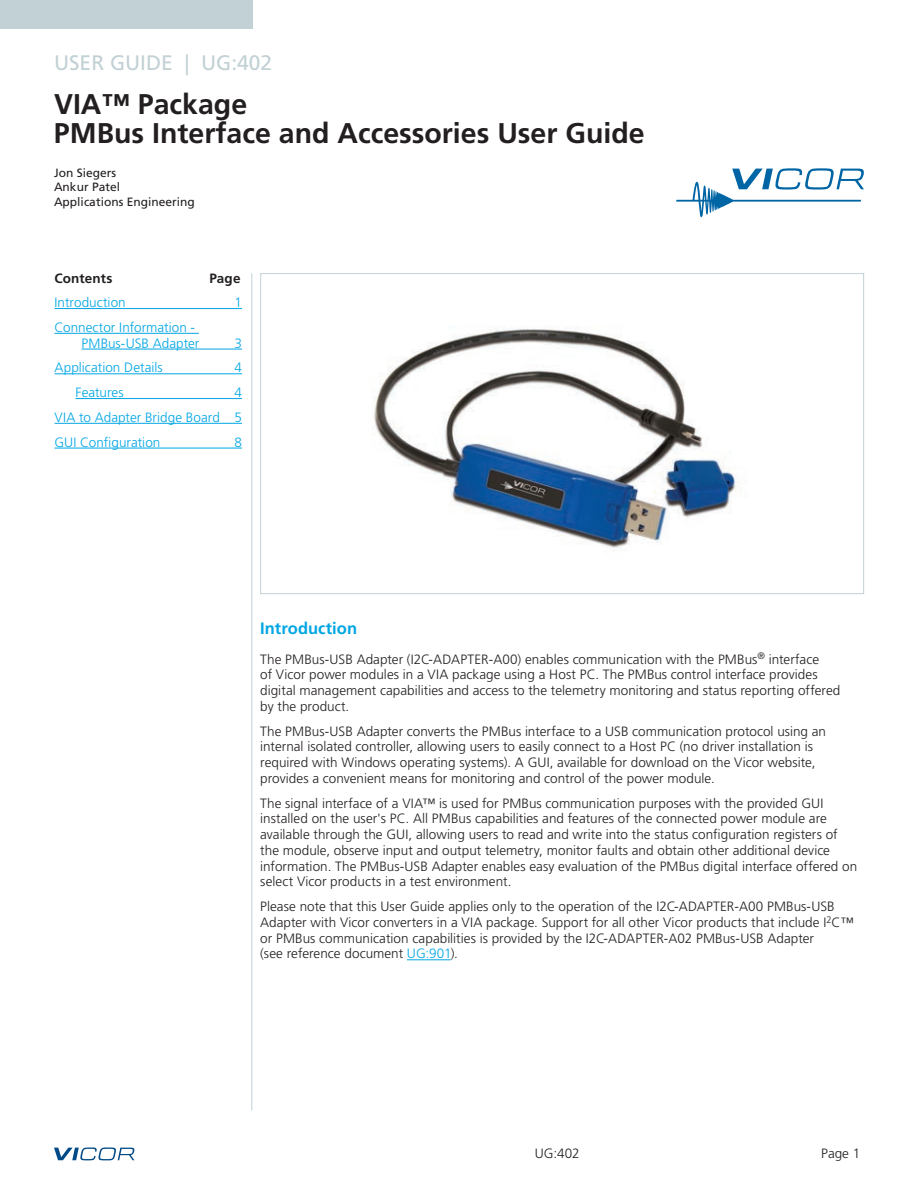
<style>
.page{position:relative;width:918px;height:1188px;background:#fff}
.page>*{position:absolute;margin:0;border:0;box-sizing:border-box;transform-origin:0 0}
.t1{font:700 28.5px/28.5px "Frutiger LT Pro";color:#231f20}
.t2{font:21px "Frutiger LT Pro";color:#c2d1d5}
.t3{font:700 16.5px "Frutiger LT Pro";color:#00a6e4}
.t4{font:300 13.5px/15.8px "Frutiger LT Pro";letter-spacing:.005em;color:#231f20}
.t5{font:300 13.5px/24.8px "Frutiger LT Pro";letter-spacing:.005em;color:#00a6e4}
.t6{font:700 13.5px "Frutiger LT Pro";letter-spacing:.01em;color:#231f20}
.t7{font:12px/14.4px "Frutiger LT Pro";color:#231f20}
.s1{color:#00a6e4}
</style>
<div class="page">
<svg style="left:54px;top:1148px;width:80px;height:12px"></svg>
<hr style="left:407px;top:959px;width:44px;height:1px;background:#00a6e4">
<div style="left:0;top:0;width:252px;height:28px;background:#c2d1d5"></div>
<hr style="left:251px;top:273px;width:1px;height:837px;background:#c2d1d5">
<img style="left:373px;top:329px;width:368px;height:219px">
<hr style="left:55px;top:308px;width:187px;height:1px;background:#00a6e4">
<hr style="left:55px;top:333px;width:144px;height:1px;background:#00a6e4">
<hr style="left:82px;top:349px;width:160px;height:1px;background:#00a6e4">
<hr style="left:55px;top:373px;width:187px;height:1px;background:#00a6e4">
<hr style="left:76px;top:398px;width:166px;height:1px;background:#00a6e4">
<hr style="left:55px;top:423px;width:187px;height:1px;background:#00a6e4">
<hr style="left:55px;top:448px;width:187px;height:1px;background:#00a6e4">
<svg style="left:676px;top:168px;width:188px;height:49px"></svg>
<h2 class="t2" style="left:54px;top:50px;width:220px">USER GUIDE | UG:402</h2>
<h1 class="t1" style="left:54px;top:90px;width:592px">VIA™ Package<br>PMBus Interface and Accessories User Guide</h1>
<p class="t7" style="left:54px;top:166px;width:142px">Jon Siegers<br>Ankur Patel<br>Applications Engineering</p>
<p class="t6" style="left:55px;top:271px;width:59px">Contents</p>
<p class="t6" style="left:209px;top:271px;width:33px">Page</p>
<p class="t5" style="left:55px;top:290px;width:73px">Introduction</p>
<p class="t5" style="left:235px;top:290px;width:9px">1</p>
<p class="t5" style="left:82px;top:320px;width:119px;line-height:15.8px;text-indent:-27px">Connector Information -<br>PMBus-USB Adapter</p>
<p class="t5" style="left:235px;top:331px;width:9px">3</p>
<p class="t5" style="left:55px;top:356px;width:110px">Application Details</p>
<p class="t5" style="left:235px;top:356px;width:9px">4</p>
<p class="t5" style="left:76px;top:380px;width:50px">Features</p>
<p class="t5" style="left:55px;top:380px;width:189px;text-align:justify;text-indent:180px">4<br>VIA to Adapter Bridge Board 5<br>GUI Configuration</p>
<p class="t5" style="left:235px;top:430px;width:9px">8</p>
<p class="t3" style="left:260px;top:619px;width:98px">Introduction</p>
<p class="t4" style="left:260px;top:651px;width:582px">The PMBus-USB Adapter (I2C-ADAPTER-A00) enables communication with the PMBus<sup>®</sup> interface<br>of Vicor power modules in a VIA package using a Host PC. The PMBus control interface provides digital management capabilities and access to the telemetry monitoring and status reporting offered by the product.</p>
<p class="t4" style="left:260px;top:723px;width:567px">The PMBus-USB Adapter converts the PMBus interface to a USB communication protocol using an internal isolated controller, allowing users to easily connect to a Host PC (no driver installation is required with Windows operating systems). A GUI, available for download on the Vicor website, provides a convenient means for monitoring and control of the power module.</p>
<p class="t4" style="left:260px;top:795px;width:598px">The signal interface of a VIA™ is used for PMBus communication purposes with the provided GUI installed on the user's PC. All PMBus capabilities and features of the connected power module are available through the GUI, allowing users to read and write into the status configuration registers of the module, observe input and output telemetry, monitor faults and obtain other additional device information. The PMBus-USB Adapter enables easy evaluation of the PMBus digital interface offered on select Vicor products in a test environment.</p>
<p class="t4" style="left:260px;top:899px;width:595px">Please note that this User Guide applies only to the operation of the I2C-ADAPTER-A00 PMBus-USB Adapter with Vicor converters in a VIA package. Support for all other Vicor products that include I<sup>2</sup>C™ or PMBus communication capabilities is provided by the I2C-ADAPTER-A02 PMBus-USB Adapter<br>(see reference document <span class="s1">UG:901</span>).</p>
<p class="t4" style="left:535px;top:1145px;width:47px">UG:402</p>
<p class="t4" style="left:821px;top:1145px;width:41px">Page 1</p>
</div>
